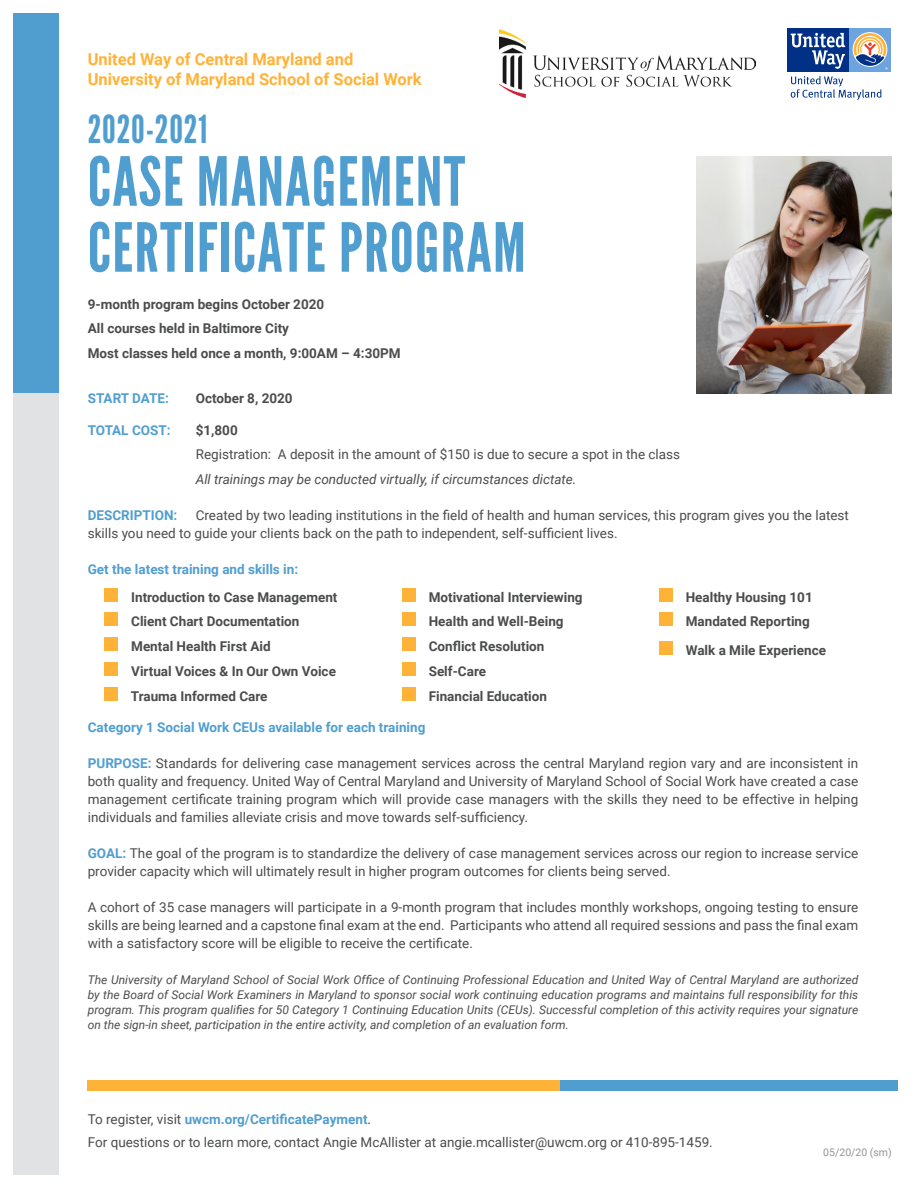
<style>
.page{position:relative;width:918px;height:1188px;background:#fff}
.page>*{position:absolute;margin:0;border:0;box-sizing:border-box;transform-origin:0 0}
.t1{font:67.5px "League Gothic";letter-spacing:.02em;color:#509ed0}
.t2{font:38.55px "League Gothic";letter-spacing:.02em;color:#509ed0}
.t3{font:700 16.5px "Roboto";color:#ffb238}
.t4{font:13.5px/18px "Roboto";color:#4b4c4d}
.t5{font:700 13.5px "Roboto";color:#4b4c4d}
.t6{font:700 13.5px "Roboto";color:#509ed0}
.t7{font:italic 13.5px "Roboto";color:#4b4c4d}
.t8{font:italic 12px/15px "Roboto";color:#4b4c4d;text-align:justify}
.t9{font:10.5px "Roboto";color:#939598}
.s1{font-weight:700;color:#509ed0}
.s2{font-weight:400;color:#4b4c4d}
.s3{font-weight:400;color:#3e3e3f}
</style>
<div class="page">
<img style="left:697px;top:157px;width:195px;height:236px">
<div style="left:14px;top:14px;width:45px;height:391px;background:#509ed0"></div>
<div style="left:14px;top:393px;width:45px;height:781px;background:#e1e2e4"></div>
<svg style="left:787px;top:28px;width:1px;height:44px"></svg>
<div style="left:849px;top:28px;width:42px;height:44px;background:#6ea4dd"></div>
<svg style="left:853px;top:32px;width:34px;height:35px"></svg>
<div style="left:788px;top:28px;width:61px;height:44px;background:#003186"></div>
<svg style="left:791px;top:33px;width:54px;height:36px"></svg>
<svg style="left:791px;top:76px;width:91px;height:24px"></svg>
<svg style="left:854px;top:33px;width:34px;height:37px"></svg>
<img style="left:500px;top:30px;width:256px;height:67px">
<div style="left:104px;top:588px;width:14px;height:14px;background:#ffb238"></div>
<div style="left:104px;top:613px;width:14px;height:13px;background:#ffb238"></div>
<div style="left:104px;top:638px;width:14px;height:13px;background:#ffb238"></div>
<div style="left:104px;top:662px;width:14px;height:14px;background:#ffb238"></div>
<div style="left:104px;top:687px;width:14px;height:13px;background:#ffb238"></div>
<div style="left:402px;top:588px;width:13px;height:14px;background:#ffb238"></div>
<div style="left:402px;top:613px;width:13px;height:13px;background:#ffb238"></div>
<div style="left:402px;top:638px;width:13px;height:13px;background:#ffb238"></div>
<div style="left:402px;top:662px;width:13px;height:14px;background:#ffb238"></div>
<div style="left:402px;top:687px;width:13px;height:13px;background:#ffb238"></div>
<div style="left:659px;top:588px;width:13px;height:14px;background:#ffb238"></div>
<div style="left:659px;top:613px;width:13px;height:13px;background:#ffb238"></div>
<div style="left:659px;top:641px;width:13px;height:14px;background:#ffb238"></div>
<div style="left:560px;top:1080px;width:337px;height:11px;background:#509ed0"></div>
<div style="left:88px;top:1080px;width:472px;height:11px;background:#ffb238"></div>
<p class="t3" style="left:88px;top:48px;width:267px">United Way of Central Maryland and</p>
<p class="t3" style="left:88px;top:67px;width:336px">University of Maryland School of Social Work</p>
<p class="t2" style="left:88px;top:106px;width:121px">2020-2021</p>
<p class="t1" style="left:88px;top:141px;width:379px">CASE MANAGEMENT</p>
<p class="t1" style="left:88px;top:207px;width:439px">CERTIFICATE PROGRAM</p>
<p class="t5" style="left:88px;top:294px;width:238px">9-month program begins October 2020</p>
<p class="t5" style="left:88px;top:319px;width:203px">All courses held in Baltimore City</p>
<p class="t5" style="left:88px;top:344px;width:314px">Most classes held once a month, 9:00AM – 4:30PM</p>
<p class="t6" style="left:88px;top:389px;width:83px">START DATE:</p>
<p class="t5" style="left:196px;top:389px;width:98px">October 8, 2020</p>
<p class="t6" style="left:88px;top:420px;width:84px">TOTAL COST:</p>
<p class="t5" style="left:196px;top:420px;width:44px">$1,800</p>
<p class="t4" style="left:196px;top:445px;width:486px">Registration: A deposit in the amount of $150 is due to secure a spot in the class</p>
<p class="t7" style="left:196px;top:470px;width:382px">All trainings may be conducted virtually, if circumstances dictate.</p>
<p class="t6" style="left:88px;top:506px;width:91px">DESCRIPTION:</p>
<p class="t4" style="left:88px;top:506px;width:763px;text-indent:108px">Created by two leading institutions in the field of health and human services, this program gives you the latest skills you need to guide your clients back on the path to independent, self-sufficient lives.</p>
<p class="t6" style="left:88px;top:560px;width:212px">Get the latest training and skills in:</p>
<p class="t5" style="left:131px;top:587px;width:208px">Introduction to Case Management</p>
<p class="t5" style="left:131px;top:612px;width:170px">Client Chart Documentation</p>
<p class="t5" style="left:131px;top:637px;width:141px">Mental Health First Aid</p>
<p class="t5" style="left:131px;top:661px;width:206px">Virtual Voices &amp; In Our Own Voice</p>
<p class="t5" style="left:131px;top:686px;width:138px">Trauma Informed Care</p>
<p class="t5" style="left:429px;top:587px;width:155px">Motivational Interviewing</p>
<p class="t5" style="left:429px;top:612px;width:136px">Health and Well-Being</p>
<p class="t5" style="left:429px;top:637px;width:117px">Conflict Resolution</p>
<p class="t5" style="left:429px;top:661px;width:59px">Self-Care</p>
<p class="t5" style="left:429px;top:686px;width:120px">Financial Education</p>
<p class="t5" style="left:686px;top:587px;width:129px">Healthy Housing 101</p>
<p class="t5" style="left:686px;top:612px;width:126px">Mandated Reporting</p>
<p class="t5" style="left:686px;top:640px;width:142px">Walk a Mile Experience</p>
<p class="t6" style="left:88px;top:717px;width:339px">Category 1 Social Work CEUs available for each training</p>
<p class="t4" style="left:88px;top:753px;width:772px;text-align:justify"><span class="s1">PURPOSE:</span> Standards for delivering case management services across the central Maryland region vary and are inconsistent in both quality and frequency. United Way of Central Maryland and University of Maryland School of Social Work have created a case management certificate training program which will provide case managers with the skills they need to be effective in helping individuals and families alleviate crisis and move towards self-sufficiency.</p>
<p class="t4" style="left:88px;top:843px;width:772px"><span class="s1">GOAL:</span> The goal of the program is to standardize the delivery of case management services across our region to increase service provider capacity which will ultimately result in higher program outcomes for clients being served.</p>
<p class="t4" style="left:88px;top:897px;width:772px;text-align:justify">A cohort of 35 case managers will participate in a 9-month program that includes monthly workshops, ongoing testing to ensure skills are being learned and a capstone final exam at the end. Participants who attend all required sessions and pass the final exam with a satisfactory score will be eligible to receive the certificate.</p>
<p class="t8" style="left:88px;top:972px;width:772px">The University of Maryland School of Social Work Office of Continuing Professional Education and United Way of Central Maryland are authorized by the Board of Social Work Examiners in Maryland to sponsor social work continuing education programs and maintains full responsibility for this program. This program qualifies for 50 Category 1 Continuing Education Units (CEUs). Successful completion of this activity requires your signature on the sign-in sheet, participation in the entire activity, and completion of an evaluation form.</p>
<p class="t6" style="left:88px;top:1110px;width:285px"><span class="s2">To register, visit</span> uwcm.org/CertificatePayment<span class="s3">.</span></p>
<p class="t4" style="left:88px;top:1133px;width:627px">For questions or to learn more, contact Angie McAllister at angie.mcallister@uwcm.org or 410-895-1459.</p>
<p class="t9" style="left:823px;top:1145px;width:70px">05/20/20 (sm)</p>
</div>
